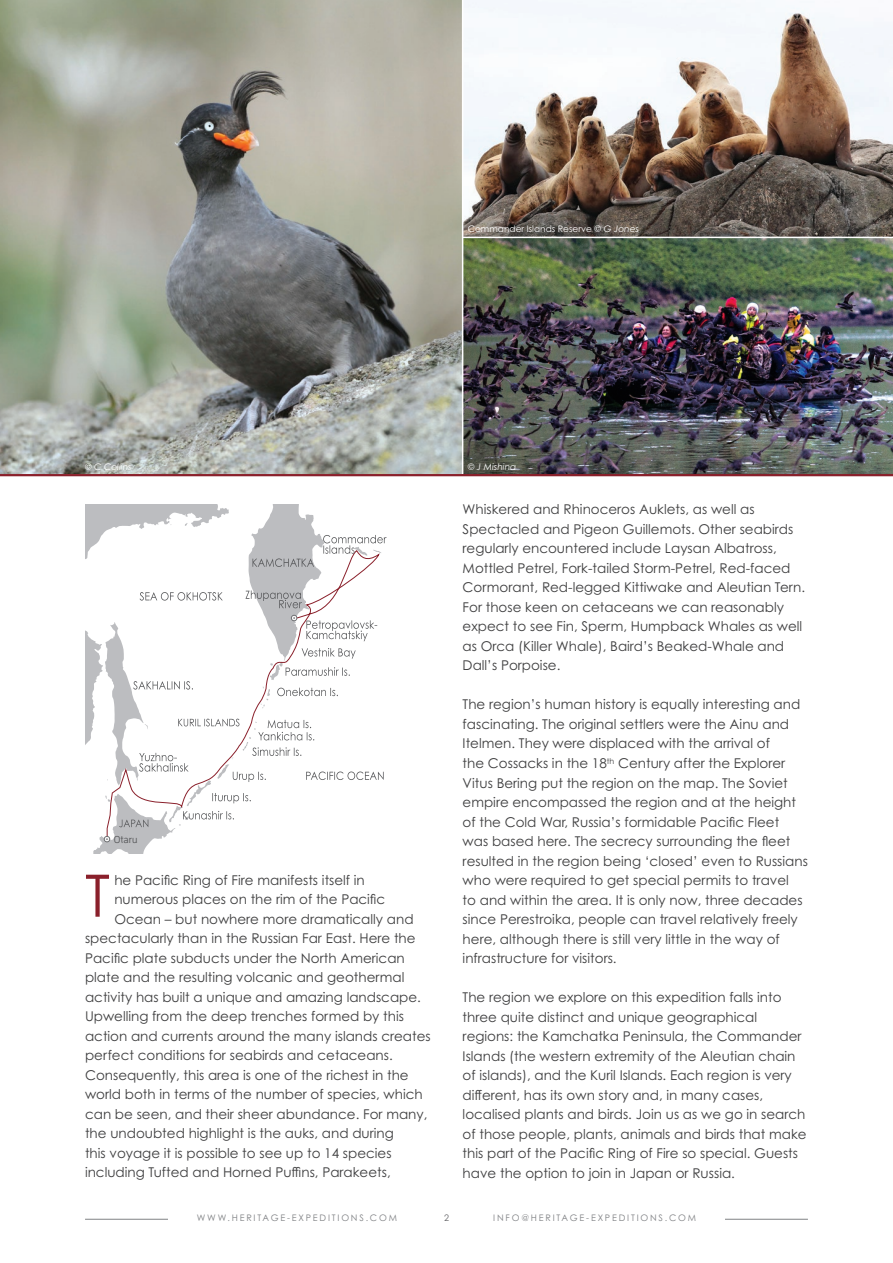
<style>
.page{position:relative;width:893px;height:1263px;background:#fff}
.page>*{position:absolute;margin:0;border:0;box-sizing:border-box;transform-origin:0 0}
.t1{font:58.5px "Century Gothic Pro";color:#8a202b}
.t2{font:13.5px/19.5px "Century Gothic Pro";color:#3e3e3f}
.t3{font:500 10.05px "Enzo OT";color:#57585a}
.t4{font:9px "Century Gothic Pro";letter-spacing:.2em;color:#808285}
.t5{font:9px "Century Gothic Pro";color:#fff}
.t6{font:italic 9px "Century Gothic Pro";color:#fff}
.t7{font:9px "Century Gothic Pro";color:#636366}
.s1{font-style:italic}
</style>
<div class="page">
<hr style="left:85px;top:1219px;width:723px;height:1px;background:#808285">
<div style="left:168px;top:1208px;width:557px;height:19px;background:#fff"></div>
<img style="left:0;top:0;width:462px;height:474px">
<img style="left:463px;top:238px;width:430px;height:236px">
<img style="left:463px;top:0;width:430px;height:236px">
<hr style="left:0;top:474px;width:893px;height:2px;background:#8a202b">
<svg style="left:85px;top:504px;width:238px;height:241px"></svg>
<svg style="left:106px;top:549px;width:273px;height:66px"></svg>
<svg style="left:323px;top:535px;width:64px;height:21px"></svg>
<svg style="left:252px;top:558px;width:62px;height:9px"></svg>
<svg style="left:245px;top:590px;width:57px;height:18px"></svg>
<svg style="left:140px;top:592px;width:83px;height:9px"></svg>
<svg style="left:92px;top:615px;width:292px;height:239px"></svg>
<p class="t5" style="left:468px;top:223px;width:173px">Commander Islands Reserve <span class="s1">© G Jones</span></p>
<p class="t6" style="left:85px;top:461px;width:48px">© C Collins</p>
<p class="t3" style="left:114px;top:834px;width:25px">Otaru</p>
<h1 class="t1" style="left:85px;top:860px;width:26px">T</h1>
<p class="t2" style="left:114px;top:870px;width:252px">he Pacific Ring of Fire manifests itself in</p>
<p class="t2" style="left:114px;top:889px;width:272px">numerous places on the rim of the Pacific</p>
<p class="t2" style="left:114px;top:909px;width:301px">Ocean – but nowhere more dramatically and</p>
<p class="t2" style="left:85px;top:928px;width:332px">spectacularly than in the Russian Far East. Here the</p>
<p class="t2" style="left:85px;top:948px;width:321px">Pacific plate subducts under the North American</p>
<p class="t2" style="left:85px;top:967px;width:321px">plate and the resulting volcanic and geothermal</p>
<p class="t2" style="left:85px;top:987px;width:337px">activity has built a unique and amazing landscape.</p>
<p class="t2" style="left:85px;top:1006px;width:320px">Upwelling from the deep trenches formed by this</p>
<p class="t2" style="left:85px;top:1026px;width:347px">action and currents around the many islands creates</p>
<p class="t2" style="left:85px;top:1045px;width:309px">perfect conditions for seabirds and cetaceans.</p>
<p class="t2" style="left:85px;top:1065px;width:325px">Consequently, this area is one of the richest in the</p>
<p class="t2" style="left:85px;top:1084px;width:339px">world both in terms of the number of species, which</p>
<p class="t2" style="left:85px;top:1104px;width:344px">can be seen, and their sheer abundance. For many,</p>
<p class="t2" style="left:85px;top:1123px;width:310px">the undoubted highlight is the auks, and during</p>
<p class="t2" style="left:85px;top:1143px;width:308px">this voyage it is possible to see up to 14 species</p>
<p class="t2" style="left:85px;top:1162px;width:307px">including Tufted and Horned Puffins, Parakeets,</p>
<p class="t6" style="left:468px;top:461px;width:50px">© J Mishina</p>
<p class="t2" style="left:463px;top:500px;width:344px">Whiskered and Rhinoceros Auklets, as well as Spectacled and Pigeon Guillemots. Other seabirds regularly encountered include Laysan Albatross, Mottled Petrel, Fork-tailed Storm-Petrel, Red-faced Cormorant, Red-legged Kittiwake and Aleutian Tern.<br>For those keen on cetaceans we can reasonably expect to see Fin, Sperm, Humpback Whales as well as Orca (Killer Whale), Baird’s Beaked-Whale and Dall’s Porpoise.</p>
<p class="t2" style="left:463px;top:695px;width:347px">The region’s human history is equally interesting and fascinating. The original settlers were the Ainu and Itelmen. They were displaced with the arrival of<br>the Cossacks in the 18<sup>th</sup> Century after the Explorer Vitus Bering put the region on the map. The Soviet empire encompassed the region and at the height of the Cold War, Russia’s formidable Pacific Fleet was based here. The secrecy surrounding the fleet resulted in the region being ‘closed’ even to Russians who were required to get special permits to travel<br>to and within the area. It is only now, three decades since Perestroika, people can travel relatively freely here, although there is still very little in the way of infrastructure for visitors.</p>
<p class="t2" style="left:463px;top:987px;width:345px">The region we explore on this expedition falls into three quite distinct and unique geographical regions: the Kamchatka Peninsula, the Commander Islands (the western extremity of the Aleutian chain of islands), and the Kuril Islands. Each region is very different, has its own story and, in many cases, localised plants and birds. Join us as we go in search of those people, plants, animals and birds that make this part of the Pacific Ring of Fire so special. Guests have the option to join in Japan or Russia.</p>
<p class="t7" style="left:444px;top:1212px;width:6px">2</p>
<p class="t4" style="left:197px;top:1212px;width:202px">WWW.HERITAGE-EXPEDITIONS.COM</p>
<p class="t4" style="left:493px;top:1212px;width:204px">INFO@HERITAGE-EXPEDITIONS.COM</p>
</div>
